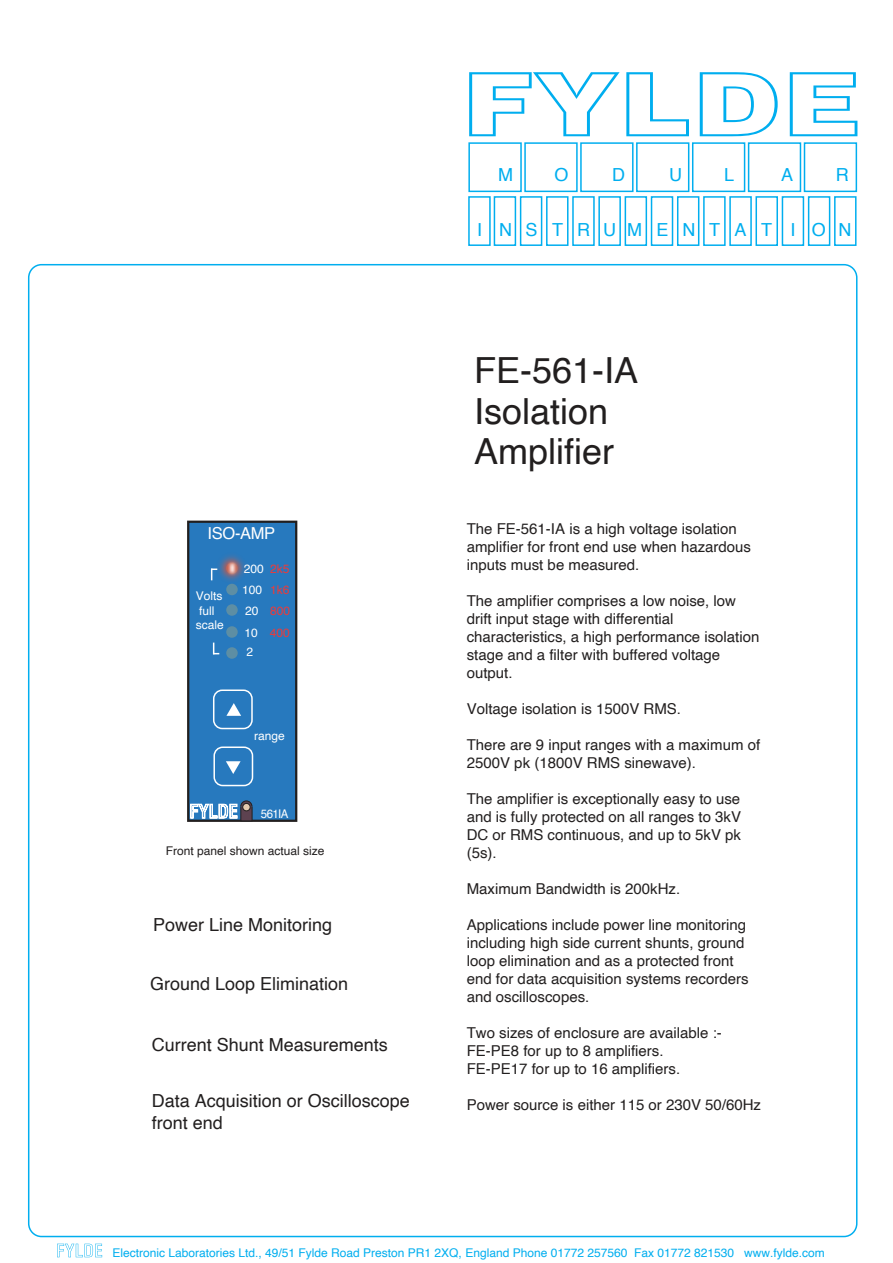
<style>
.page{position:relative;width:893px;height:1263px;background:#fff}
.page>*{position:absolute;margin:0;border:0;box-sizing:border-box;transform-origin:0 0}
.t1{font:36px/40.5px "Helvetica";color:#221f1f}
.t2{font:18px/21.6px "Helvetica";color:#221f1f}
.t3{font:18px "Helvetica";letter-spacing:.79em;color:#00aeef}
.t4{font:16.5px "Helvetica";letter-spacing:-.02em;color:#fff}
.t5{font:15px/18px "Helvetica";color:#221f1f}
.t6{font:12px "Helvetica";color:#00aeef}
.t7{font:12px "Helvetica";color:#221f1f}
.t8{font:12px/14.4px "Helvetica";color:#fff}
.t9{font:12px/21.3px "Helvetica";color:#ee3a39;text-align:justify}
.t10{font:12px "Helvetica";color:#fff;scale:.95 1}
.s1{color:#fff}
</style>
<div class="page">
<svg style="left:469px;top:72px;width:151px;height:64px"></svg>
<svg style="left:626px;top:72px;width:63px;height:64px"></svg>
<svg style="left:700px;top:72px;width:78px;height:64px"></svg>
<svg style="left:790px;top:72px;width:67px;height:64px"></svg>
<div style="left:468px;top:142px;width:54px;height:50px;border:2px solid #00aeef"></div>
<div style="left:524px;top:142px;width:54px;height:50px;border:2px solid #00aeef"></div>
<div style="left:580px;top:142px;width:53px;height:50px;border:2px solid #00aeef"></div>
<div style="left:636px;top:142px;width:53px;height:50px;border:2px solid #00aeef"></div>
<div style="left:692px;top:142px;width:53px;height:50px;border:2px solid #00aeef"></div>
<div style="left:748px;top:142px;width:53px;height:50px;border:2px solid #00aeef"></div>
<div style="left:804px;top:142px;width:53px;height:50px;border:2px solid #00aeef"></div>
<div style="left:468px;top:196px;width:23px;height:50px;background:#fff;border:2px solid #00aeef"></div>
<div style="left:494px;top:196px;width:22px;height:50px;background:#fff;border:2px solid #00aeef"></div>
<div style="left:520px;top:196px;width:22px;height:50px;background:#fff;border:2px solid #00aeef"></div>
<div style="left:546px;top:196px;width:22px;height:50px;background:#fff;border:2px solid #00aeef"></div>
<div style="left:572px;top:196px;width:23px;height:50px;background:#fff;border:2px solid #00aeef"></div>
<div style="left:598px;top:196px;width:23px;height:50px;background:#fff;border:2px solid #00aeef"></div>
<div style="left:625px;top:196px;width:22px;height:50px;background:#fff;border:2px solid #00aeef"></div>
<div style="left:651px;top:196px;width:22px;height:50px;background:#fff;border:2px solid #00aeef"></div>
<div style="left:677px;top:196px;width:22px;height:50px;background:#fff;border:2px solid #00aeef"></div>
<div style="left:703px;top:196px;width:23px;height:50px;background:#fff;border:2px solid #00aeef"></div>
<div style="left:729px;top:196px;width:23px;height:50px;background:#fff;border:2px solid #00aeef"></div>
<div style="left:755px;top:196px;width:23px;height:50px;background:#fff;border:2px solid #00aeef"></div>
<div style="left:782px;top:196px;width:22px;height:50px;background:#fff;border:2px solid #00aeef"></div>
<div style="left:808px;top:196px;width:22px;height:50px;background:#fff;border:2px solid #00aeef"></div>
<div style="left:834px;top:196px;width:22px;height:50px;background:#fff;border:2px solid #00aeef"></div>
<svg style="left:57px;top:1244px;width:45px;height:13px"></svg>
<div style="left:187px;top:521px;width:110px;height:301px;background:#2779be;border:2px solid #221f1f"></div>
<svg style="left:240px;top:819px;width:12px;height:2px"></svg>
<svg style="left:190px;top:800px;width:63px;height:19px"></svg>
<div style="left:213px;top:689px;width:40px;height:40px;border:2px solid #fff;border-radius:9px"></div>
<div style="left:213px;top:746px;width:40px;height:40px;border:2px solid #fff;border-radius:9px"></div>
<svg style="left:226px;top:703px;width:15px;height:13px"></svg>
<div style="left:226px;top:626px;width:12px;height:12px;background:#5d8ea4;border-radius:50%"></div>
<div style="left:226px;top:647px;width:12px;height:12px;background:#5d8ea4;border-radius:50%"></div>
<svg style="left:226px;top:761px;width:15px;height:13px"></svg>
<svg style="left:213px;top:643px;width:6px;height:11px"></svg>
<img style="left:187px;top:520px;width:102px;height:107px">
<p class="t3" style="left:498px;top:168px;width:16px">M</p>
<p class="t3" style="left:554px;top:168px;width:16px">O</p>
<p class="t3" style="left:612px;top:168px;width:14px">D</p>
<p class="t3" style="left:669px;top:168px;width:14px">U</p>
<p class="t3" style="left:724px;top:168px;width:12px">L</p>
<p class="t3" style="left:781px;top:168px;width:14px">A</p>
<p class="t3" style="left:836px;top:168px;width:14px">R</p>
<p class="t3" style="left:526px;top:223px;width:39px">S T</p>
<p class="t3" style="left:603px;top:223px;width:14px">U</p>
<p class="t3" style="left:656px;top:223px;width:117px">ENTAT</p>
<p class="t3" style="left:812px;top:223px;width:41px">O N</p>
<p class="t3" style="left:477px;top:223px;width:36px">I N</p>
<p class="t3" style="left:577px;top:223px;width:14px">R</p>
<p class="t3" style="left:627px;top:223px;width:16px">M</p>
<p class="t3" style="left:790px;top:223px;width:7px">I</p>
<p class="t4" style="left:208px;top:527px;width:69px">ISO-AMP</p>
<p class="t8" style="left:196px;top:590px;width:30px">Volts full scale</p>
<p class="t9" style="left:242px;top:559px;width:50px;text-indent:28px">2k5<br><span class="s1">100</span> 1k6<br><span class="s1">20</span> 800<br><span class="s1">10</span> 400</p>
<p class="t8" style="left:247px;top:646px;width:8px">2</p>
<p class="t8" style="left:244px;top:562px;width:22px">200</p>
<p class="t8" style="left:254px;top:730px;width:32px">range</p>
<p class="t10" style="left:261px;top:810px;width:30px">561IA</p>
<p class="t7" style="left:166px;top:846px;width:160px">Front panel shown actual size</p>
<p class="t2" style="left:153px;top:915px;width:181px">Power Line Monitoring</p>
<p class="t2" style="left:150px;top:974px;width:200px">Ground Loop Elimination</p>
<p class="t2" style="left:152px;top:1035px;width:238px">Current Shunt Measurements</p>
<p class="t2" style="left:152px;top:1092px;width:260px">Data Acquisition or Oscilloscope front end</p>
<h1 class="t1" style="left:474px;top:354px;width:166px">FE-561-IA<br>Isolation<br>Amplifier</h1>
<p class="t5" style="left:467px;top:521px;width:286px">The FE-561-IA is a high voltage isolation amplifier for front end use when hazardous inputs must be measured.</p>
<p class="t5" style="left:467px;top:593px;width:294px">The amplifier comprises a low noise, low drift input stage with differential characteristics, a high performance isolation stage and a filter with buffered voltage output.</p>
<p class="t5" style="left:467px;top:701px;width:216px">Voltage isolation is 1500V RMS.</p>
<p class="t5" style="left:467px;top:737px;width:295px">There are 9 input ranges with a maximum of<br>2500V pk (1800V RMS sinewave).</p>
<p class="t5" style="left:467px;top:791px;width:276px;text-align:justify">The amplifier is exceptionally easy to use and is fully protected on all ranges to 3kV DC or RMS continuous, and up to 5kV pk (5s).</p>
<p class="t5" style="left:467px;top:881px;width:215px">Maximum Bandwidth is 200kHz.</p>
<p class="t5" style="left:467px;top:917px;width:283px">Applications include power line monitoring including high side current shunts, ground loop elimination and as a protected front end for data acquisition systems recorders and oscilloscopes.</p>
<p class="t5" style="left:467px;top:1025px;width:257px">Two sizes of enclosure are available :-<br>FE-PE8 for up to 8 amplifiers.<br>FE-PE17 for up to 16 amplifiers.</p>
<p class="t5" style="left:467px;top:1097px;width:296px">Power source is either 115 or 230V 50/60Hz</p>
<p class="t6" style="left:112px;top:1248px;width:714px">Electronic Laboratories Ltd., 49/51 Fylde Road Preston PR1 2XQ, England Phone 01772 257560 Fax 01772 821530 www.fylde.com</p>
</div>
